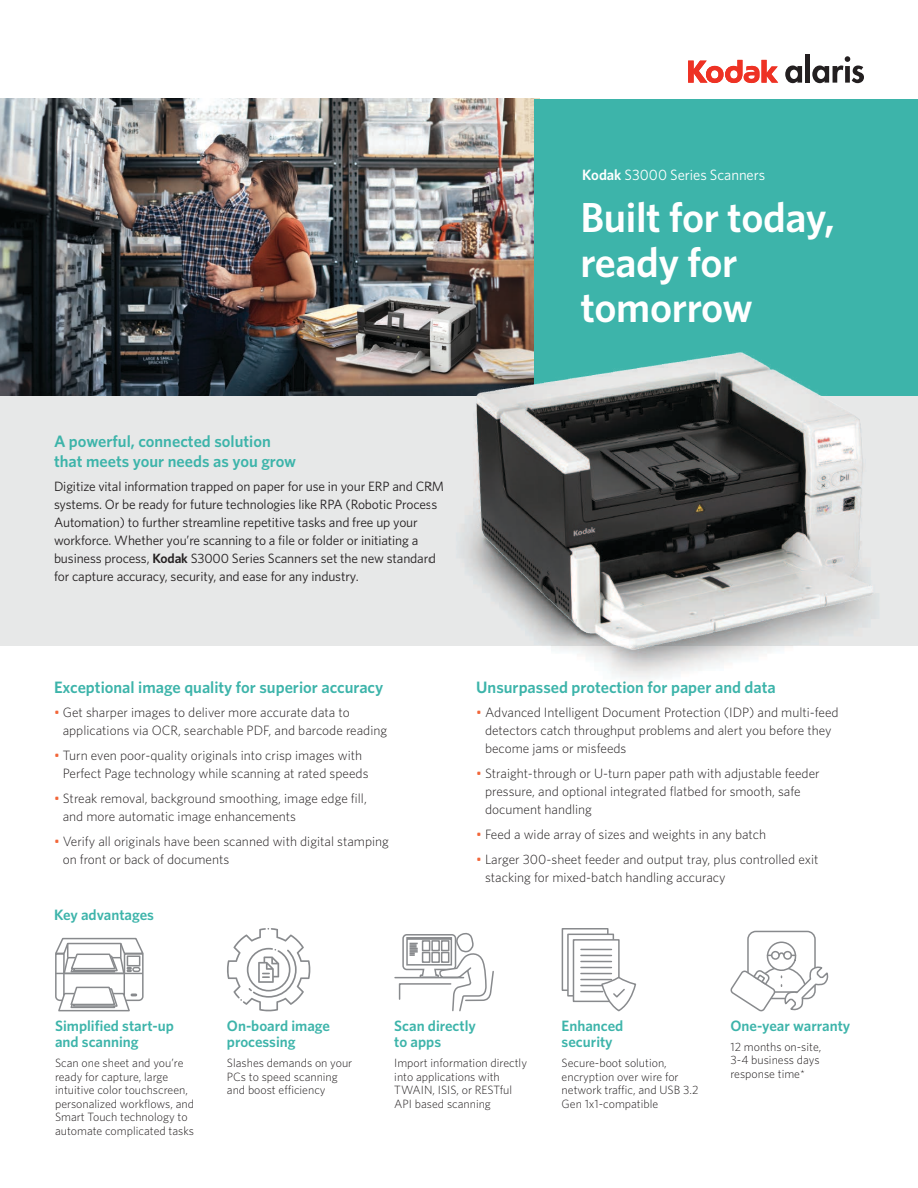
<style>
.page{position:relative;width:918px;height:1188px;background:#fff}
.page>*{position:absolute;margin:0;border:0;box-sizing:border-box;transform-origin:0 0}
.t1{font:600 42px/45px "Whitney";letter-spacing:-.01em;color:#fff}
.t2{font:600 16.5px/19.5px "Whitney";color:#3db4aa}
.t3{font:600 15px/16.5px "Whitney";color:#3db4aa}
.t4{font:15px "Whitney";color:#fff}
.t5{font:300 13.5px/18px "Whitney";color:#231f20}
.t6{font:13.5px/18px "Whitney";letter-spacing:-.01em;color:#231f20}
.t7{font:300 12px/13.5px "Whitney";color:#231f20}
.s1{font-weight:600}
.s2{font-weight:400;color:#f26639}
</style>
<div class="page">
<div style="left:0;top:395px;width:918px;height:250px;background:#e7e8e8"></div>
<img style="left:0;top:99px;width:535px;height:297px">
<div style="left:535px;top:99px;width:383px;height:297px;background:#3db4aa"></div>
<svg style="left:688px;top:60px;width:90px;height:23px"></svg>
<svg style="left:785px;top:66px;width:17px;height:17px"></svg>
<div style="left:805px;top:54px;width:5px;height:29px;background:#231f20"></div>
<svg style="left:812px;top:56px;width:52px;height:27px"></svg>
<img style="left:432px;top:344px;width:486px;height:335px">
<svg style="left:55px;top:937px;width:89px;height:75px"></svg>
<svg style="left:394px;top:933px;width:100px;height:79px"></svg>
<svg style="left:567px;top:933px;width:39px;height:1px"></svg>
<div style="left:562px;top:928px;width:47px;height:63px;border:2px solid #888a8d"></div>
<svg style="left:570px;top:937px;width:39px;height:57px"></svg>
<div style="left:567px;top:934px;width:47px;height:63px;border:2px solid #888a8d"></div>
<svg style="left:576px;top:942px;width:38px;height:55px"></svg>
<div style="left:573px;top:939px;width:47px;height:63px;border:2px solid #888a8d"></div>
<hr style="left:581px;top:973px;width:30px;height:1px;background:#888a8d">
<hr style="left:581px;top:967px;width:30px;height:1px;background:#888a8d">
<hr style="left:581px;top:955px;width:30px;height:1px;background:#888a8d">
<hr style="left:581px;top:961px;width:30px;height:1px;background:#888a8d">
<hr style="left:581px;top:949px;width:30px;height:1px;background:#888a8d">
<svg style="left:581px;top:975px;width:56px;height:37px"></svg>
<div style="left:747px;top:931px;width:69px;height:68px;border:2px solid #888a8d;border-radius:8px"></div>
<svg style="left:730px;top:941px;width:99px;height:71px"></svg>
<svg style="left:227px;top:928px;width:84px;height:84px"></svg>
<p class="t4" style="left:582px;top:168px;width:185px"><span class="s1">Kodak</span> S3000 Series Scanners</p>
<h1 class="t1" style="left:580px;top:197px;width:256px">Built for today, ready for tomorrow</h1>
<p class="t2" style="left:54px;top:433px;width:244px">A powerful, connected solution that meets your needs as you grow</p>
<p class="t6" style="left:54px;top:478px;width:391px">Digitize vital information trapped on paper for use in your ERP and CRM systems. Or be ready for future technologies like RPA (Robotic Process Automation) to further streamline repetitive tasks and free up your workforce. Whether you’re scanning to a file or folder or initiating a business process, <span class="s1">Kodak</span> S3000 Series Scanners set the new standard for capture accuracy, security, and ease for any industry.</p>
<p class="t2" style="left:54px;top:678px;width:331px">Exceptional image quality for superior accuracy</p>
<p class="t5" style="left:63px;top:704px;width:326px;text-indent:-9px"><span class="s2">•</span> Get sharper images to deliver more accurate data to applications via OCR, searchable PDF, and barcode reading</p>
<p class="t5" style="left:63px;top:747px;width:307px;text-indent:-9px"><span class="s2">•</span> Turn even poor-quality originals into crisp images with<br>Perfect Page technology while scanning at rated speeds</p>
<p class="t5" style="left:63px;top:790px;width:306px;text-indent:-9px"><span class="s2">•</span> Streak removal, background smoothing, image edge fill, and more automatic image enhancements</p>
<p class="t5" style="left:63px;top:833px;width:328px;text-indent:-9px"><span class="s2">•</span> Verify all originals have been scanned with digital stamping on front or back of documents</p>
<p class="t3" style="left:54px;top:907px;width:102px">Key advantages</p>
<p class="t2" style="left:476px;top:678px;width:301px">Unsurpassed protection for paper and data</p>
<p class="t5" style="left:485px;top:704px;width:355px;text-indent:-9px"><span class="s2">•</span> Advanced Intelligent Document Protection (IDP) and multi-feed detectors catch throughput problems and alert you before they become jams or misfeeds</p>
<p class="t5" style="left:485px;top:765px;width:336px;text-indent:-9px"><span class="s2">•</span> Straight-through or U-turn paper path with adjustable feeder pressure, and optional integrated flatbed for smooth, safe document handling</p>
<p class="t5" style="left:476px;top:826px;width:291px"><span class="s2">•</span> Feed a wide array of sizes and weights in any batch</p>
<p class="t5" style="left:485px;top:850px;width:335px;text-indent:-9px"><span class="s2">•</span> Larger 300-sheet feeder and output tray, plus controlled exit stacking for mixed-batch handling accuracy</p>
<p class="t3" style="left:55px;top:1018px;width:120px">Simplified start-up and scanning</p>
<p class="t7" style="left:55px;top:1057px;width:140px">Scan one sheet and you’re ready for capture, large intuitive color touchscreen, personalized workflows, and<br>Smart Touch technology to automate complicated tasks</p>
<p class="t3" style="left:227px;top:1018px;width:105px">On-board image processing</p>
<p class="t7" style="left:227px;top:1057px;width:127px">Slashes demands on your<br>PCs to speed scanning and boost efficiency</p>
<p class="t3" style="left:394px;top:1018px;width:83px">Scan directly to apps</p>
<p class="t7" style="left:394px;top:1057px;width:134px">Import information directly into applications with<br>TWAIN, ISIS, or RESTful<br>API based scanning</p>
<p class="t3" style="left:562px;top:1018px;width:63px">Enhanced security</p>
<p class="t7" style="left:562px;top:1057px;width:139px">Secure-boot solution, encryption over wire for network traffic, and USB 3.2<br>Gen 1x1-compatible</p>
<p class="t3" style="left:730px;top:1018px;width:121px">One-year warranty</p>
<p class="t7" style="left:730px;top:1041px;width:92px">12 months on-site,<br>3-4 business days response time*</p>
</div>
